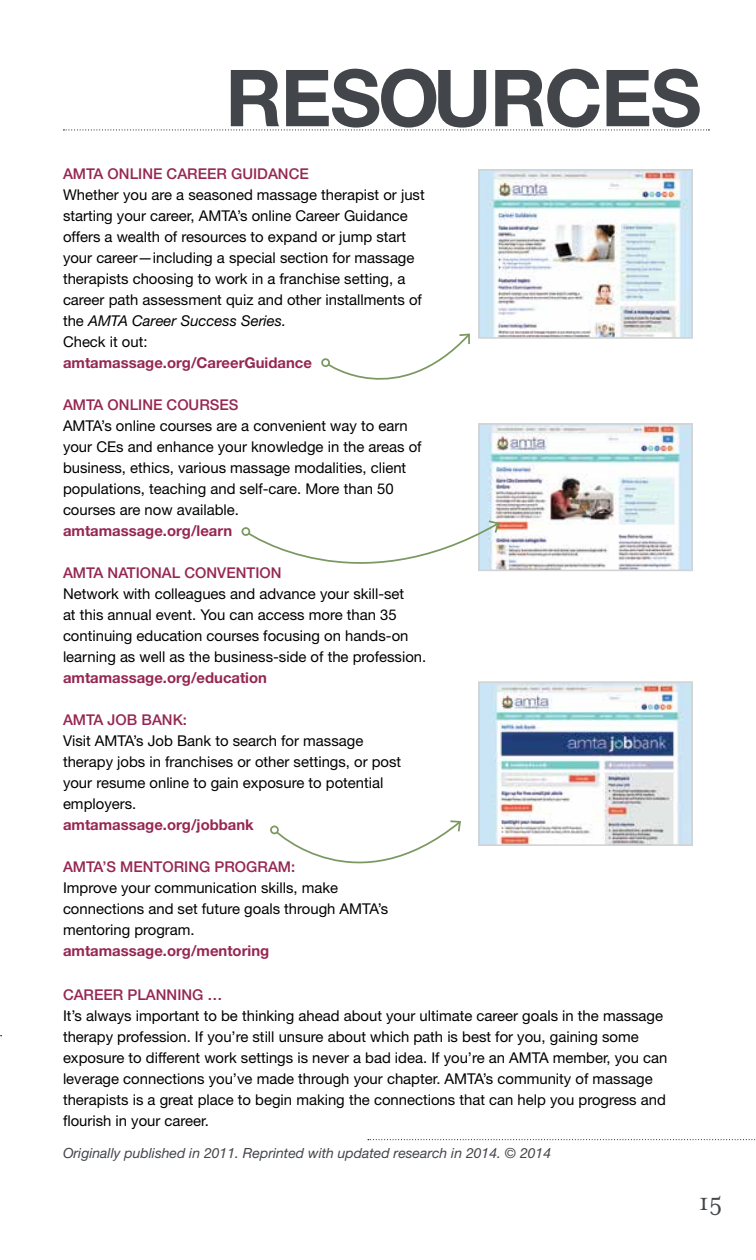
<style>
.page{position:relative;width:756px;height:1260px;background:#fff}
.page>*{position:absolute;margin:0;border:0;box-sizing:border-box;transform-origin:0 0}
.t1{font:700 78.75px "Helvetica Neue LT Std";letter-spacing:-.02em;color:#42454a}
.t2{font:28px "Mrs Eaves Roman";color:#42454a}
.t3{font:14.88px/21px "Helvetica Neue LT Std";color:#000}
.t4{font:700 14.88px "Helvetica Neue LT Std";color:#962751}
.t5{font:500 14.88px "Helvetica Neue LT Std";color:#962751}
.t6{font:italic 14px "Helvetica Neue LT Std";color:#42454a}
.s1{font-style:italic}
</style>
<div class="page">
<svg style="left:63px;top:130px;width:646px;height:1px"></svg>
<img style="left:481px;top:426px;width:209px;height:142px">
<div style="left:478px;top:423px;width:215px;height:148px;border:2px solid #d1d3d4"></div>
<img style="left:481px;top:684px;width:209px;height:159px">
<div style="left:478px;top:681px;width:215px;height:165px;border:2px solid #d1d3d4"></div>
<div style="left:321px;top:358px;width:9px;height:9px;border:2px solid #7c9861;border-radius:50%"></div>
<svg style="left:327px;top:333px;width:143px;height:47px"></svg>
<div style="left:241px;top:527px;width:9px;height:9px;border:2px solid #7c9861;border-radius:50%"></div>
<svg style="left:247px;top:519px;width:254px;height:52px"></svg>
<div style="left:270px;top:825px;width:9px;height:9px;border:2px solid #7c9861;border-radius:50%"></div>
<svg style="left:275px;top:820px;width:186px;height:44px"></svg>
<svg style="left:368px;top:1139px;width:388px;height:1px"></svg>
<img style="left:481px;top:172px;width:209px;height:164px">
<div style="left:478px;top:169px;width:215px;height:170px;border:2px solid #d1d3d4"></div>
<h1 class="t1" style="left:225px;top:49px;width:478px">RESOURCES</h1>
<p class="t5" style="left:63px;top:164px;width:247px">AMTA ONLINE CAREER GUIDANCE</p>
<p class="t3" style="left:63px;top:184px;width:363px">Whether you are a seasoned massage therapist or just starting your career, AMTA’s online Career Guidance offers a wealth of resources to expand or jump start your career—including a special section for massage therapists choosing to work in a franchise setting, a career path assessment quiz and other installments of the <span class="s1">AMTA Career Success Series.<br></span>Check it out:</p>
<p class="t4" style="left:63px;top:353px;width:250px">amtamassage.org/CareerGuidance</p>
<p class="t5" style="left:63px;top:395px;width:177px">AMTA ONLINE COURSES</p>
<p class="t3" style="left:63px;top:415px;width:360px">AMTA’s online courses are a convenient way to earn your CEs and enhance your knowledge in the areas of business, ethics, various massage modalities, client populations, teaching and self-care. More than 50 courses are now available.</p>
<p class="t4" style="left:63px;top:521px;width:171px">amtamassage.org/learn</p>
<p class="t5" style="left:63px;top:564px;width:220px">AMTA NATIONAL CONVENTION</p>
<p class="t3" style="left:63px;top:583px;width:365px">Network with colleagues and advance your skill-set<br>at this annual event. You can access more than 35 continuing education courses focusing on hands-on learning as well as the business-side of the profession.</p>
<p class="t4" style="left:63px;top:668px;width:206px">amtamassage.org/education</p>
<p class="t5" style="left:63px;top:711px;width:126px">AMTA JOB BANK:</p>
<p class="t3" style="left:63px;top:730px;width:340px">Visit AMTA’s Job Bank to search for massage therapy jobs in franchises or other settings, or post your resume online to gain exposure to potential employers.</p>
<p class="t4" style="left:63px;top:815px;width:192px">amtamassage.org/jobbank</p>
<p class="t5" style="left:63px;top:858px;width:234px">AMTA’S MENTORING PROGRAM:</p>
<p class="t3" style="left:63px;top:877px;width:327px">Improve your communication skills, make connections and set future goals through AMTA’s mentoring program.</p>
<p class="t4" style="left:63px;top:941px;width:208px">amtamassage.org/mentoring</p>
<p class="t5" style="left:63px;top:986px;width:161px">CAREER PLANNING …</p>
<p class="t3" style="left:63px;top:1005px;width:606px">It’s always important to be thinking ahead about your ultimate career goals in the massage therapy profession. If you’re still unsure about which path is best for you, gaining some exposure to different work settings is never a bad idea. If you’re an AMTA member, you can leverage connections you’ve made through your chapter. AMTA’s community of massage therapists is a great place to begin making the connections that can help you progress and flourish in your career.</p>
<p class="t6" style="left:63px;top:1145px;width:490px">Originally published in 2011. Reprinted with updated research in 2014. © 2014</p>
<h2 class="t2" style="left:699px;top:1187px;width:25px">15</h2>
</div>
